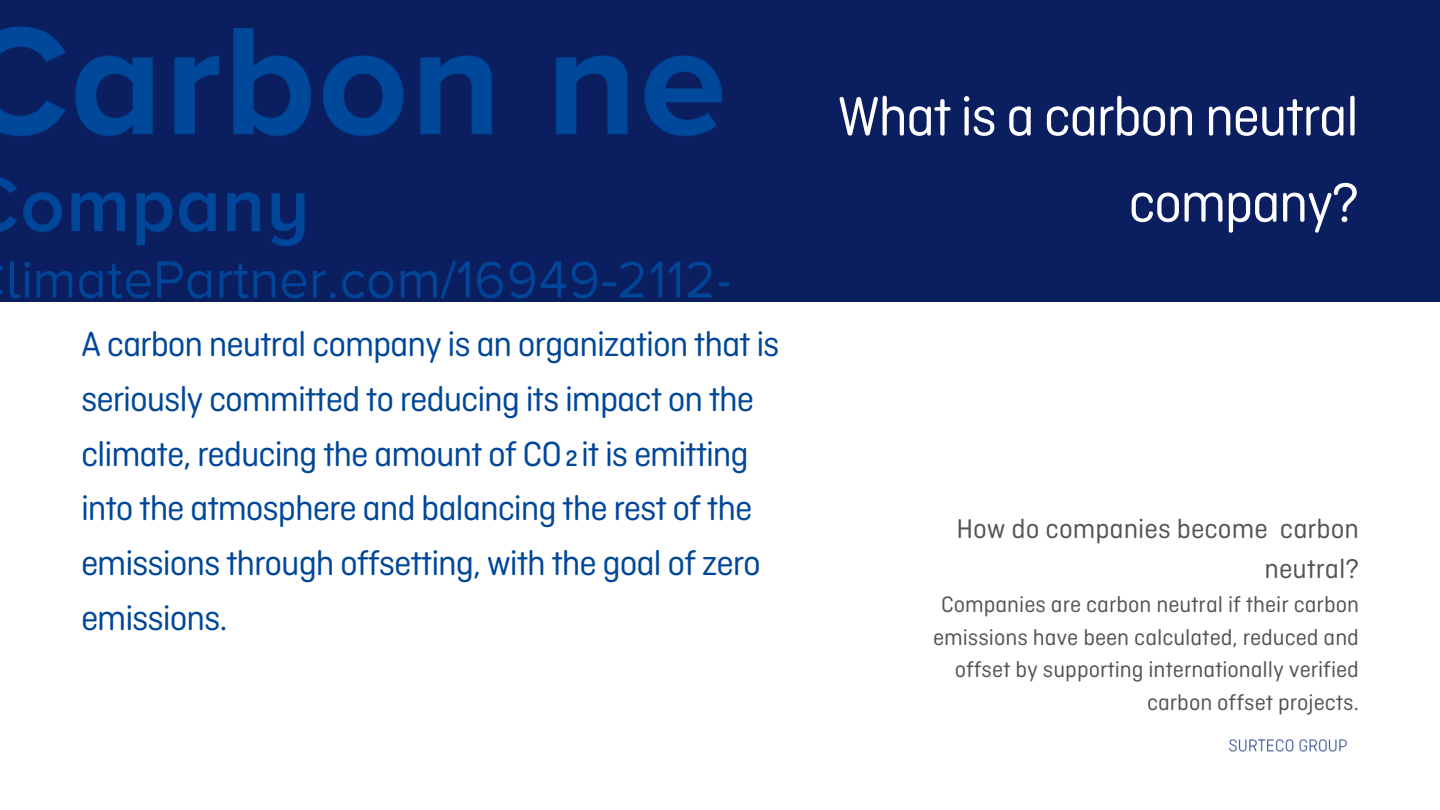
<style>
.page{position:relative;width:1440px;height:810px;background:#fff}
.page>*{position:absolute;margin:0;border:0;box-sizing:border-box;transform-origin:0 0}
.t1{font:58px/86.2px "Ciutadella Rounded";letter-spacing:-.03em;color:#fff;text-align:right}
.t2{font:36.8px/54.8px "Ciutadella Rounded";letter-spacing:-.03em;color:#004799}
.t3{font:28.5px/39.7px "Ciutadella Rounded";color:#545454;text-align:right}
.t4{font:500 23.7px "Ciutadella Rounded";color:#004799}
.t5{font:23.5px/32.6px "Ciutadella Rounded";color:#545454;text-align:right}
</style>
<div class="page">
<div style="left:0;top:0;width:1440px;height:302px;background:#0b1e60"></div>
<img style="left:0;top:26px;width:728px;height:273px">
<img style="left:1229px;top:739px;width:119px;height:13px">
<p class="t2" style="left:81px;top:316px;width:700px">A carbon neutral company is an organization that is seriously committed to reducing its impact on the climate, reducing the amount of CO it is emitting into the atmosphere and balancing the rest of the emissions through offsetting, with the goal of zero emissions.</p>
<p class="t4" style="left:566px;top:444px;width:14px">2</p>
<h1 class="t1" style="left:837px;top:72px;width:523px">What is a carbon neutral company?</h1>
<p class="t3" style="left:956px;top:508px;width:404px">How do companies become carbon neutral?</p>
<p class="t5" style="left:933px;top:588px;width:427px">Companies are carbon neutral if their carbon emissions have been calculated, reduced and offset by supporting internationally verified carbon offset projects.</p>
</div>
